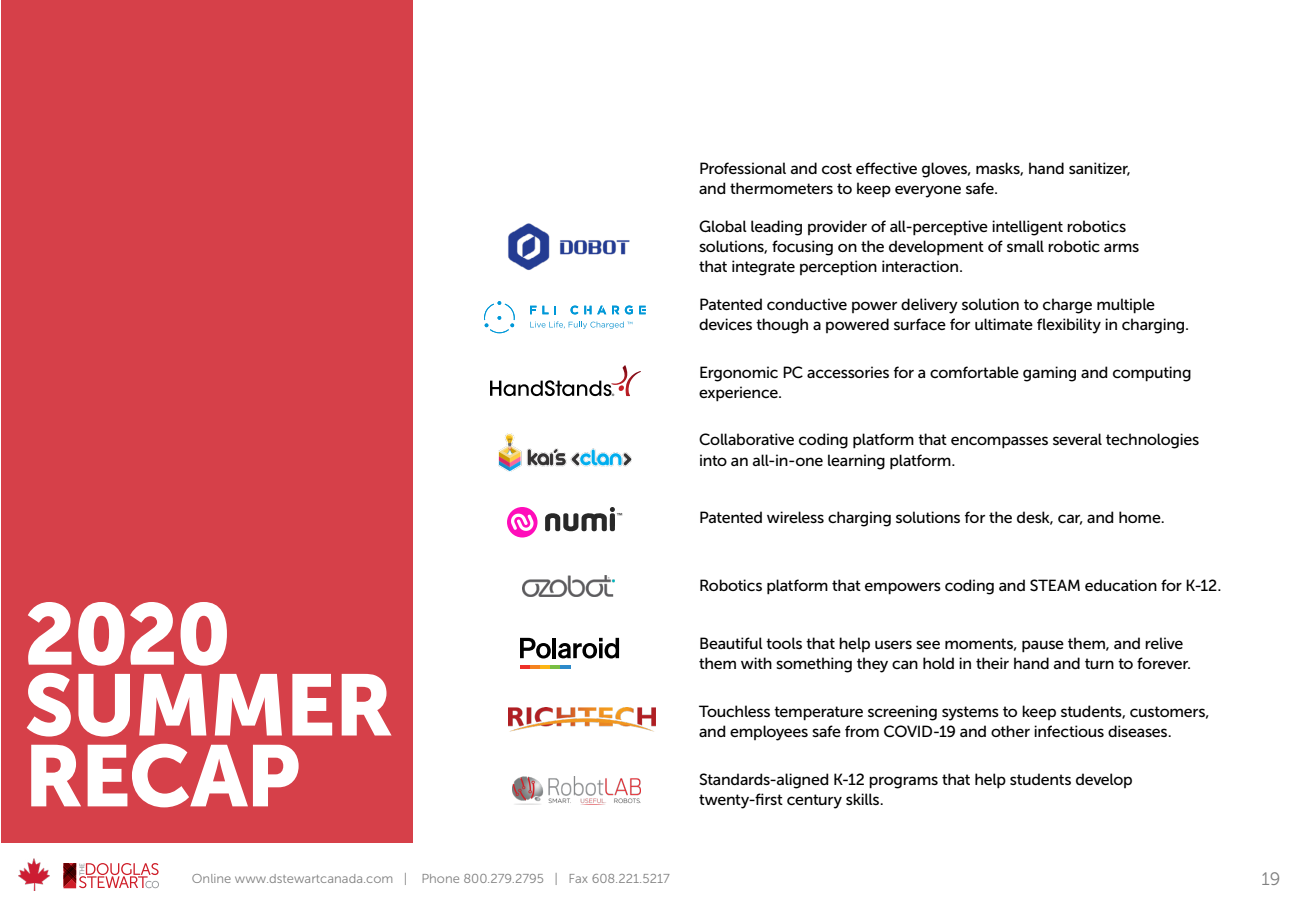
<style>
.page{position:relative;width:1300px;height:900px;background:#fff}
.page>*{position:absolute;margin:0;border:0;box-sizing:border-box;transform-origin:0 0}
.t1{font:86.2px/70.9px "Museo Sans 900";letter-spacing:-.025em;color:#fff}
.t2{font:18px "Museo Sans 300";color:#808080}
.t3{font:16px/20.3px "Museo Sans 500";letter-spacing:-.015em;color:#000}
.t4{font:13px "Museo Sans 300";color:#808080}
.t5{font:8.9px "Myriad Pro";color:#282828}
</style>
<div class="page">
<img style="left:18px;top:858px;width:32px;height:32px">
<div style="left:1px;top:0;width:412px;height:843px;background:#d64049"></div>
<img style="left:508px;top:223px;width:122px;height:48px">
<svg style="left:484px;top:301px;width:31px;height:32px"></svg>
<svg style="left:612px;top:305px;width:21px;height:10px"></svg>
<svg style="left:570px;top:305px;width:8px;height:10px"></svg>
<svg style="left:584px;top:306px;width:22px;height:8px"></svg>
<svg style="left:639px;top:306px;width:7px;height:8px"></svg>
<svg style="left:530px;top:306px;width:26px;height:8px"></svg>
<svg style="left:530px;top:321px;width:102px;height:8px"></svg>
<svg style="left:490px;top:365px;width:151px;height:31px"></svg>
<img style="left:498px;top:434px;width:133px;height:38px">
<svg style="left:507px;top:507px;width:31px;height:31px"></svg>
<svg style="left:545px;top:507px;width:70px;height:25px"></svg>
<img style="left:522px;top:575px;width:92px;height:22px">
<hr style="left:520px;top:665px;width:10px;height:4px;background:#ee3128">
<hr style="left:530px;top:665px;width:10px;height:4px;background:#f58220">
<hr style="left:540px;top:665px;width:10px;height:4px;background:#fcb515">
<hr style="left:550px;top:665px;width:11px;height:4px;background:#78be43">
<hr style="left:561px;top:665px;width:10px;height:4px;background:#2d8aca">
<svg style="left:520px;top:638px;width:31px;height:21px"></svg>
<hr style="left:553px;top:638px;width:3px;height:20px;background:#000">
<svg style="left:558px;top:638px;width:61px;height:21px"></svg>
<img style="left:508px;top:707px;width:147px;height:25px">
<img style="left:512px;top:776px;width:128px;height:28px">
<svg style="left:64px;top:863px;width:95px;height:25px"></svg>
<p class="t3" style="left:699px;top:158px;width:433px">Professional and cost effective gloves, masks, hand sanitizer, and thermometers to keep everyone safe.</p>
<p class="t3" style="left:699px;top:216px;width:442px">Global leading provider of all-perceptive intelligent robotics solutions, focusing on the development of small robotic arms that integrate perception interaction.</p>
<p class="t3" style="left:699px;top:294px;width:492px">Patented conductive power delivery solution to charge multiple devices though a powered surface for ultimate flexibility in charging.</p>
<p class="t3" style="left:699px;top:362px;width:494px">Ergonomic PC accessories for a comfortable gaming and computing experience.</p>
<p class="t3" style="left:699px;top:430px;width:502px">Collaborative coding platform that encompasses several technologies into an all-in-one learning platform.</p>
<p class="t5" style="left:617px;top:510px;width:7px">™</p>
<p class="t3" style="left:699px;top:508px;width:467px">Patented wireless charging solutions for the desk, car, and home.</p>
<h1 class="t1" style="left:24px;top:599px;width:371px">2020<br>SUMMER<br>RECAP</h1>
<p class="t3" style="left:699px;top:576px;width:524px">Robotics platform that empowers coding and STEAM education for K-12.</p>
<p class="t3" style="left:699px;top:633px;width:494px">Beautiful tools that help users see moments, pause them, and relive them with something they can hold in their hand and turn to forever.</p>
<p class="t3" style="left:699px;top:701px;width:512px">Touchless temperature screening systems to keep students, customers, and employees safe from COVID-19 and other infectious diseases.</p>
<p class="t3" style="left:699px;top:769px;width:435px">Standards-aligned K-12 programs that help students develop twenty-first century skills.</p>
<p class="t4" style="left:192px;top:871px;width:479px">Online www.dstewartcanada.com | Phone 800.279.2795 | Fax 608.221.5217</p>
<p class="t2" style="left:1262px;top:869px;width:20px">19</p>
</div>
